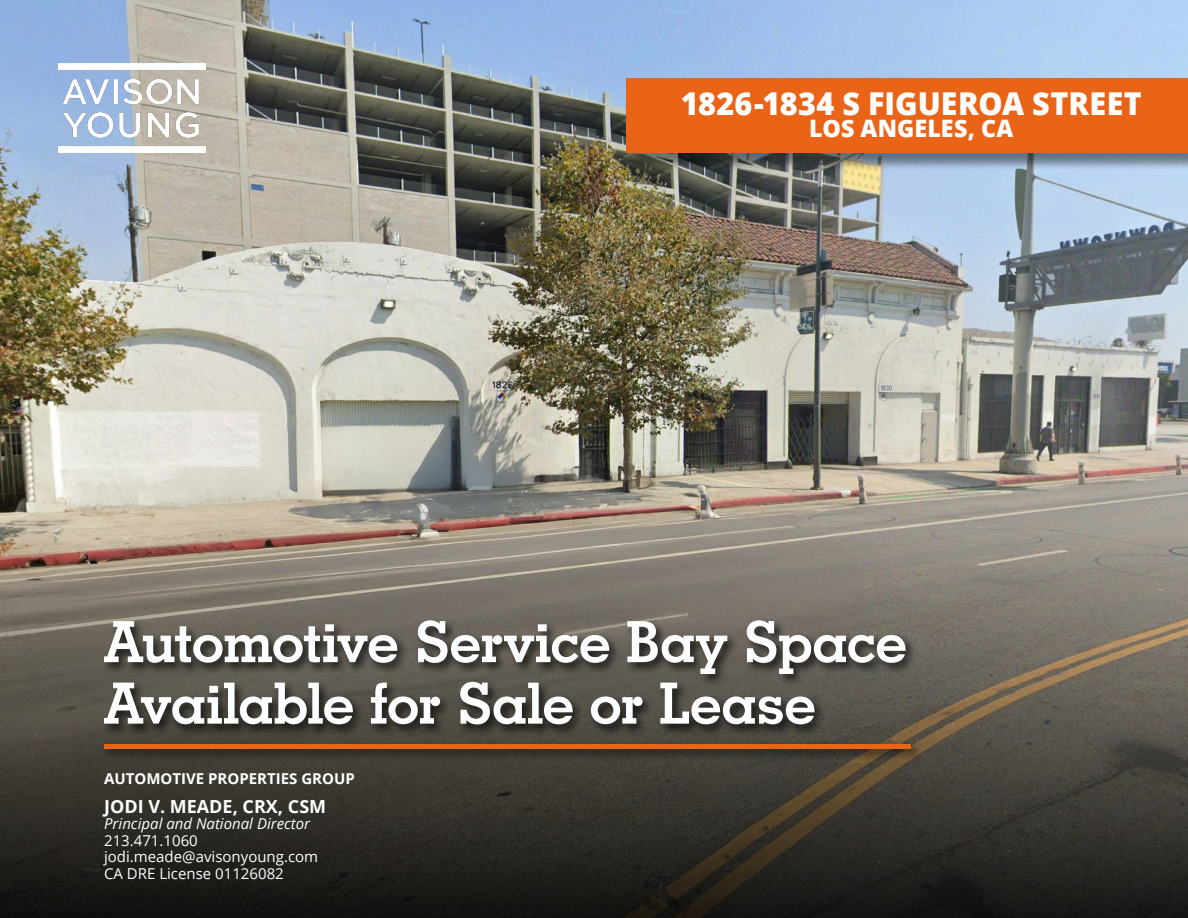
<style>
.page{position:relative;width:1188px;height:918px;background:#fff}
.page>*{position:absolute;margin:0;border:0;box-sizing:border-box;transform-origin:0 0}
.t1{font:700 57px/61.5px "Geometric Slab 703 BT";letter-spacing:-.015em;color:#fff}
.t2{font:800 31.5px "Open Sans";letter-spacing:.005em;color:#fff}
.t3{font:800 24px "Open Sans";letter-spacing:.005em;color:#fff}
.t4{font:700 18px "Open Sans";color:#fff}
.t5{font:15px/16.5px "Open Sans";color:#fff}
.t6{font:italic 15px "Open Sans";color:#fff}
.t7{font:700 15px "Open Sans";color:#fff}
</style>
<div class="page">
<img style="left:0;top:0;width:1188px;height:918px">
<div style="left:101px;top:740px;width:822px;height:21px;background:#000;opacity:.75"></div>
<hr style="left:104px;top:744px;width:807px;height:4px;background:#ea6418">
<div style="left:101px;top:617px;width:817px;height:120px;background:#000;opacity:.75"></div>
<div style="left:629px;top:80px;width:559px;height:92px;background:#000;opacity:.45"></div>
<div style="left:626px;top:78px;width:562px;height:75px;background:#ea6418"></div>
<img style="left:59px;top:64px;width:146px;height:89px">
<h2 class="t2" style="left:681px;top:79px;width:463px">1826-1834 S FIGUEROA STREET</h2>
<h3 class="t3" style="left:809px;top:110px;width:206px">LOS ANGELES, CA</h3>
<h1 class="t1" style="left:104px;top:611px;width:805px">Automotive Service Bay Space<br>Available for Sale or Lease</h1>
<p class="t7" style="left:104px;top:768px;width:252px">AUTOMOTIVE PROPERTIES GROUP</p>
<p class="t4" style="left:104px;top:794px;width:224px">JODI V. MEADE, CRX, CSM</p>
<p class="t6" style="left:104px;top:814px;width:208px">Principal and National Director</p>
<p class="t5" style="left:104px;top:832px;width:216px">213.471.1060 jodi.meade@avisonyoung.com<br>CA DRE License 01126082</p>
</div>
